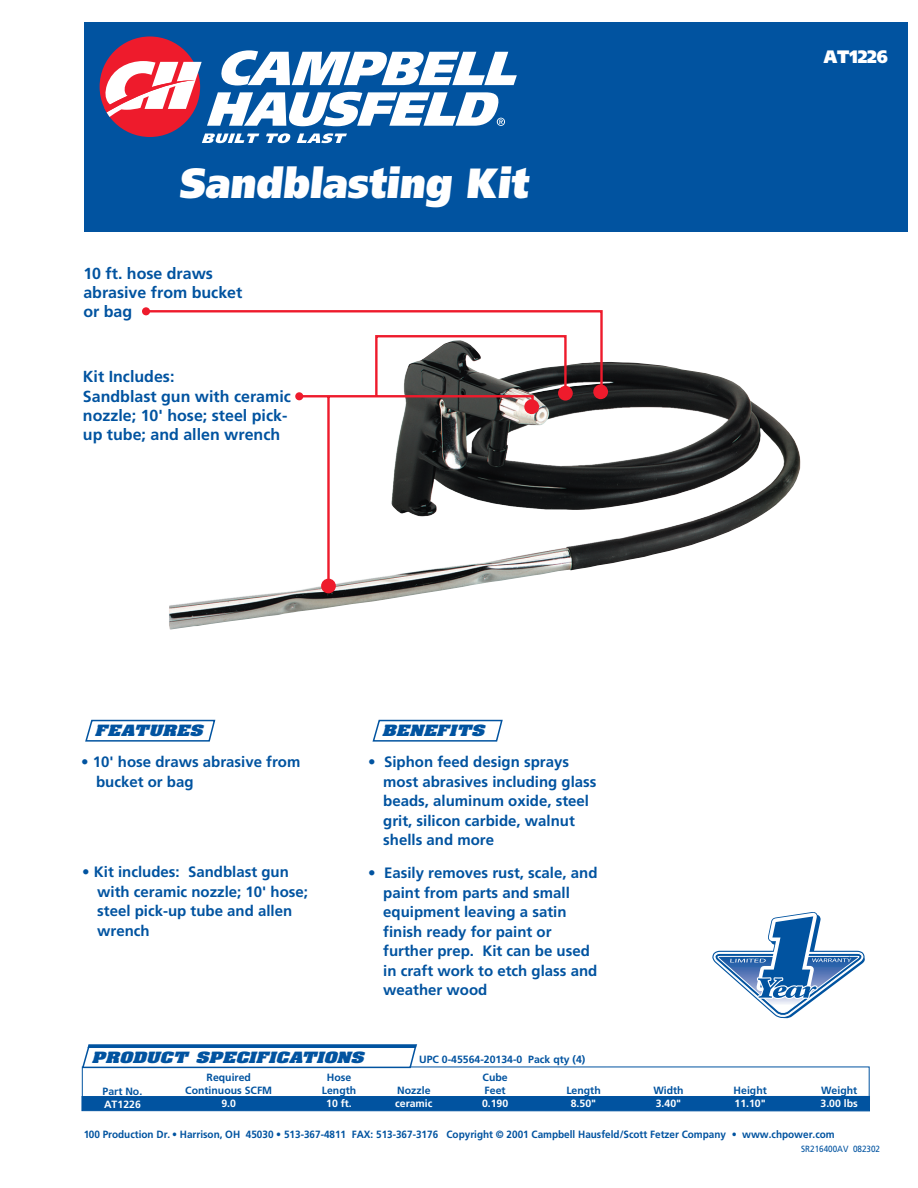
<style>
.page{position:relative;width:918px;height:1188px;background:#fff}
.page>*{position:absolute;margin:0;border:0;box-sizing:border-box;transform-origin:0 0}
.t1{font:900 42.15px "Frutiger";color:#fff;scale:.9 1}
.t2{font:900 18px "Frutiger";color:#fff;scale:.9 1}
.t3{font:700 16.05px/19.2px "Frutiger";color:#0153a0}
.t4{font:italic 700 15.75px "DNF Aachen";color:#0153a0;scale:1.4 1}
.t5{font:700 15px/19.5px "Frutiger";color:#0153a0}
.t6{font:700 10.5px "Frutiger";color:#0153a0;scale:.95 1}
.t7{font:700 10.5px/12.8px "Frutiger";color:#0153a0;text-align:center}
.t8{font:700 10.5px "Frutiger";color:#fff}
.t9{font:9px "Frutiger";color:#0153a0;scale:.9 1}
</style>
<div class="page">
<div style="left:84px;top:22px;width:824px;height:209px;background:#0153a0"></div>
<svg style="left:202px;top:134px;width:57px;height:9px"></svg>
<svg style="left:266px;top:133px;width:25px;height:10px"></svg>
<svg style="left:297px;top:133px;width:50px;height:10px"></svg>
<div style="left:100px;top:36px;width:100px;height:101px;background:#ee1b2c;border-radius:50%"></div>
<svg style="left:104px;top:50px;width:413px;height:76px"></svg>
<div style="left:82px;top:1096px;width:788px;height:15px;background:#0153a0"></div>
<div style="left:82px;top:1096px;width:788px;height:15px;border:1px solid #0153a0"></div>
<svg style="left:85px;top:719px;width:131px;height:23px"></svg>
<svg style="left:372px;top:719px;width:131px;height:23px"></svg>
<svg style="left:81px;top:1044px;width:337px;height:25px"></svg>
<svg style="left:712px;top:912px;width:153px;height:107px"></svg>
<img style="left:169px;top:362px;width:631px;height:268px">
<div style="left:142px;top:307px;width:8px;height:8px;border:2px solid #ee1b2c;border-radius:50%"></div>
<div style="left:594px;top:385px;width:13px;height:13px;background:#ee1b2c;border-radius:50%"></div>
<div style="left:593px;top:384px;width:15px;height:15px;border:2px solid #ee1b2c;border-radius:50%"></div>
<svg style="left:143px;top:309px;width:461px;height:85px"></svg>
<div style="left:295px;top:392px;width:8px;height:8px;border:2px solid #ee1b2c;border-radius:50%"></div>
<div style="left:559px;top:387px;width:13px;height:13px;background:#ee1b2c;border-radius:50%"></div>
<div style="left:558px;top:386px;width:15px;height:15px;border:2px solid #ee1b2c;border-radius:50%"></div>
<div style="left:322px;top:579px;width:13px;height:14px;background:#ee1b2c;border-radius:50%"></div>
<div style="left:321px;top:579px;width:15px;height:14px;border:2px solid #ee1b2c;border-radius:50%"></div>
<svg style="left:296px;top:334px;width:272px;height:254px"></svg>
<h1 class="t1" style="left:179px;top:166px;width:394px">Sandblasting Kit</h1>
<p class="t3" style="left:83px;top:265px;width:161px">10 ft. hose draws abrasive from bucket or bag</p>
<p class="t3" style="left:83px;top:369px;width:209px">Kit Includes:<br>Sandblast gun with ceramic nozzle; 10' hose; steel pick&shy;up tube; and allen wrench</p>
<p class="t2" style="left:824px;top:49px;width:73px">AT1226</p>
<p class="t4" style="left:95px;top:725px;width:81px">FEATURES</p>
<p class="t4" style="left:382px;top:725px;width:77px">BENEFITS</p>
<p class="t5" style="left:96px;top:753px;width:206px;text-indent:-15px">• 10' hose draws abrasive from bucket or bag</p>
<p class="t5" style="left:383px;top:753px;width:215px;text-indent:-15px">• Siphon feed design sprays most abrasives including glass beads, aluminum oxide, steel grit, silicon carbide, walnut shells and more</p>
<p class="t5" style="left:383px;top:864px;width:216px;text-indent:-15px">• Easily removes rust, scale, and paint from parts and small equipment leaving a satin finish ready for paint or further prep. Kit can be used in craft work to etch glass and weather wood</p>
<p class="t5" style="left:97px;top:864px;width:212px;text-indent:-15px">• Kit includes: Sandblast gun with ceramic nozzle; 10' hose; steel pick-up tube and allen wrench</p>
<p class="t4" style="left:91px;top:1052px;width:199px">PRODUCT SPECIFICATIONS</p>
<p class="t7" style="left:419px;top:1054px;width:168px">UPC 0-45564-20134-0 Pack qty (4)</p>
<p class="t7" style="left:103px;top:1086px;width:41px">Part No.</p>
<p class="t8" style="left:104px;top:1100px;width:38px">AT1226</p>
<p class="t7" style="left:185px;top:1072px;width:88px">Required<br>Continuous SCFM</p>
<p class="t8" style="left:221px;top:1099px;width:16px">9.0</p>
<p class="t7" style="left:322px;top:1072px;width:36px">Hose<br>Length</p>
<p class="t8" style="left:326px;top:1099px;width:27px">10 ft.</p>
<p class="t7" style="left:397px;top:1085px;width:35px">Nozzle</p>
<p class="t8" style="left:395px;top:1099px;width:39px">ceramic</p>
<p class="t7" style="left:483px;top:1072px;width:27px;text-align:left">Cube<br>Feet</p>
<p class="t8" style="left:482px;top:1099px;width:28px">0.190</p>
<p class="t7" style="left:566px;top:1085px;width:36px">Length</p>
<p class="t8" style="left:571px;top:1099px;width:27px">8.50"</p>
<p class="t7" style="left:653px;top:1085px;width:32px">Width</p>
<p class="t8" style="left:656px;top:1099px;width:27px">3.40"</p>
<p class="t7" style="left:734px;top:1085px;width:35px">Height</p>
<p class="t8" style="left:735px;top:1099px;width:33px">11.10"</p>
<p class="t7" style="left:821px;top:1085px;width:38px">Weight</p>
<p class="t8" style="left:821px;top:1099px;width:39px">3.00 lbs</p>
<p class="t6" style="left:84px;top:1130px;width:792px">100 Production Dr. • Harrison, OH 45030 • 513-367-4811 FAX: 513-367-3176 Copyright © 2001 Campbell Hausfeld/Scott Fetzer Company • www.chpower.com</p>
<p class="t9" style="left:801px;top:1145px;width:89px">SR216400AV 082302</p>
</div>
